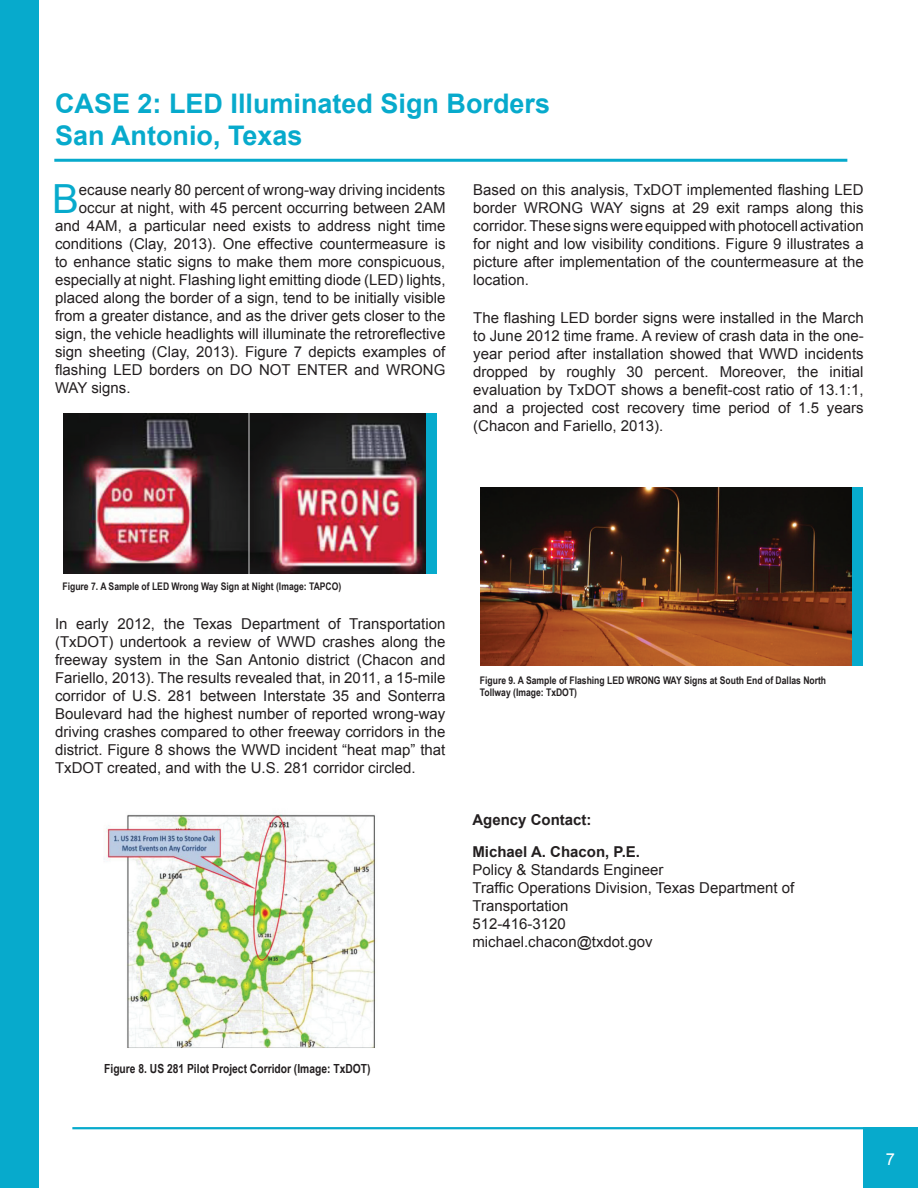
<style>
.page{position:relative;width:918px;height:1188px;background:#fff}
.page>*{position:absolute;margin:0;border:0;box-sizing:border-box;transform-origin:0 0}
.t1{font:40.2px "Arial";color:#07aacc}
.t2{font:700 27px/32.4px "Arial";color:#07aacc}
.t3{font:16.5px "Arial";color:#fff}
.t4{font:15px/18px "Arial";color:#231f20;text-align:justify}
.t5{font:700 15px/31.5px "Arial";color:#231f20}
.t6{font:700 12.6px "Arial Narrow";color:#231f20}
.t7{font:700 10.5px/12.6px "Arial Narrow";color:#231f20}
</style>
<div class="page">
<div style="left:0;top:0;width:39px;height:1188px;background:#07aacc"></div>
<div style="left:863px;top:1127px;width:55px;height:61px;background:#07aacc"></div>
<hr style="left:72px;top:1127px;width:846px;height:2px;background:#07aacc">
<hr style="left:54px;top:159px;width:793px;height:3px;background:#07aacc">
<img style="left:63px;top:413px;width:363px;height:161px">
<img style="left:481px;top:488px;width:372px;height:178px">
<img style="left:104px;top:814px;width:272px;height:234px">
<div style="left:426px;top:413px;width:10px;height:161px;background:#07aacc"></div>
<div style="left:853px;top:488px;width:10px;height:178px;background:#07aacc"></div>
<h2 class="t2" style="left:55px;top:88px;width:497px">CASE 2: LED Illuminated Sign Borders<br>San Antonio, Texas</h2>
<h1 class="t1" style="left:52px;top:172px;width:28px">B</h1>
<p class="t4" style="left:79px;top:181px;width:368px">ecause nearly 80 percent of wrong-way driving incidents</p>
<p class="t4" style="left:473px;top:181px;width:392px">Based on this analysis, TxDOT implemented flashing LED border WRONG WAY signs at 29 exit ramps along this corridor.These signs were equipped with photocell activation for night and low visibility conditions. Figure 9 illustrates a picture after implementation of the countermeasure at the location.</p>
<p class="t4" style="left:473px;top:309px;width:392px">The flashing LED border signs were installed in the March to June 2012 time frame. A review of crash data in the one&shy;year period after installation showed that WWD incidents dropped by roughly 30 percent. Moreover, the initial evaluation by TxDOT shows a benefit-cost ratio of 13.1:1, and a projected cost recovery time period of 1.5 years (Chacon and Fariello, 2013).</p>
<p class="t4" style="left:79px;top:199px;width:368px">occur at night, with 45 percent occurring between 2AM</p>
<p class="t4" style="left:55px;top:217px;width:392px">and 4AM, a particular need exists to address night time</p>
<p class="t4" style="left:55px;top:235px;width:392px">conditions (Clay, 2013). One effective countermeasure is</p>
<p class="t4" style="left:55px;top:253px;width:392px">to enhance static signs to make them more conspicuous,</p>
<p class="t4" style="left:55px;top:271px;width:392px">especially at night. Flashing light emitting diode (LED) lights,</p>
<p class="t4" style="left:55px;top:289px;width:392px">placed along the border of a sign, tend to be initially visible</p>
<p class="t4" style="left:55px;top:307px;width:392px">from a greater distance, and as the driver gets closer to the</p>
<p class="t4" style="left:55px;top:325px;width:392px">sign, the vehicle headlights will illuminate the retroreflective</p>
<p class="t4" style="left:55px;top:343px;width:392px">sign sheeting (Clay, 2013). Figure 7 depicts examples of</p>
<p class="t4" style="left:55px;top:361px;width:392px">flashing LED borders on DO NOT ENTER and WRONG</p>
<p class="t4" style="left:55px;top:379px;width:77px">WAY signs.</p>
<p class="t7" style="left:62px;top:579px;width:280px">Figure 7. A Sample of LED Wrong Way Sign at Night (Image: TAPCO)</p>
<p class="t4" style="left:55px;top:615px;width:392px">In early 2012, the Texas Department of Transportation (TxDOT) undertook a review of WWD crashes along the freeway system in the San Antonio district (Chacon and Fariello, 2013). The results revealed that, in 2011, a 15-mile corridor of U.S. 281 between Interstate 35 and Sonterra Boulevard had the highest number of reported wrong-way driving crashes compared to other freeway corridors in the district. Figure 8 shows the WWD incident “heat map” that TxDOT created, and with the U.S. 281 corridor circled.</p>
<p class="t7" style="left:480px;top:673px;width:348px">Figure 9. A Sample of Flashing LED WRONG WAY Signs at South End of Dallas North<br>Tollway (Image: TxDOT)</p>
<p class="t5" style="left:472px;top:805px;width:169px">Agency Contact:<br>Michael A. Chacon, P.E.</p>
<p class="t4" style="left:472px;top:860px;width:323px;text-align:left">Policy &amp; Standards Engineer<br>Traffic Operations Division, Texas Department of<br>Transportation<br>512-416-3120<br>michael.chacon@txdot.gov</p>
<p class="t6" style="left:104px;top:1059px;width:268px">Figure 8. US 281 Pilot Project Corridor (Image: TxDOT)</p>
<p class="t3" style="left:886px;top:1148px;width:11px">7</p>
</div>
